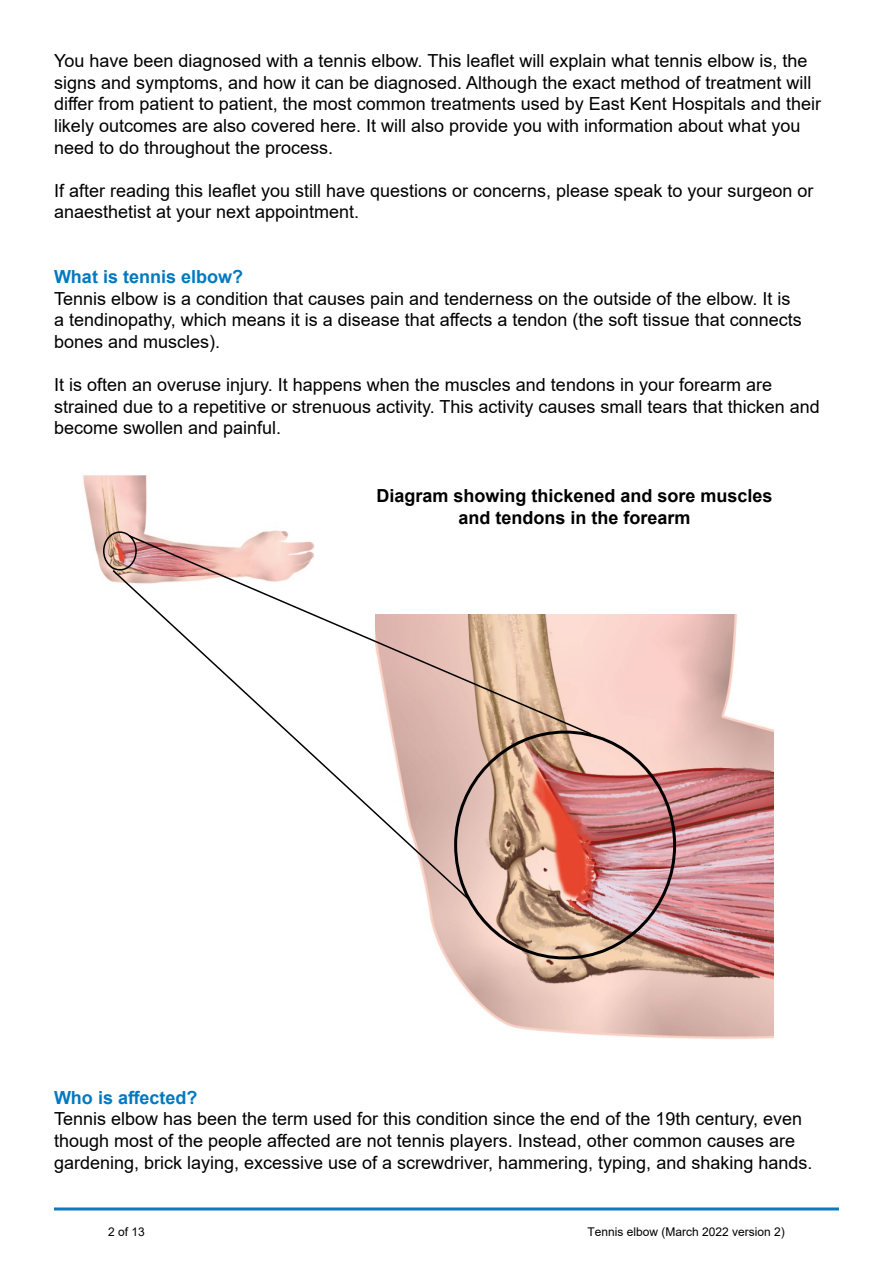
<style>
.page{position:relative;width:893px;height:1263px;background:#fff}
.page>*{position:absolute;margin:0;border:0;box-sizing:border-box;transform-origin:0 0}
.t1{font:18px/21.6px "Arial";color:#000}
.t2{font:700 18px/21.6px "Arial";color:#000;text-align:center}
.t3{font:700 18px "Arial";color:#0079c1}
.t4{font:12px "Arial";color:#000}
</style>
<div class="page">
<hr style="left:54px;top:1207px;width:785px;height:3px;background:#0b7ac0">
<img style="left:83px;top:475px;width:205px;height:107px">
<img style="left:428px;top:615px;width:345px;height:424px">
<div style="left:103px;top:531px;width:34px;height:40px;border:2px solid #000;border-radius:50%"></div>
<svg style="left:127px;top:534px;width:466px;height:202px"></svg>
<svg style="left:111px;top:568px;width:363px;height:336px"></svg>
<p class="t1" style="left:54px;top:50px;width:768px">You have been diagnosed with a tennis elbow. This leaflet will explain what tennis elbow is, the signs and symptoms, and how it can be diagnosed. Although the exact method of treatment will differ from patient to patient, the most common treatments used by East Kent Hospitals and their likely outcomes are also covered here. It will also provide you with information about what you need to do throughout the process.</p>
<p class="t1" style="left:54px;top:179px;width:761px">If after reading this leaflet you still have questions or concerns, please speak to your surgeon or anaesthetist at your next appointment.</p>
<p class="t3" style="left:54px;top:264px;width:191px">What is tennis elbow?</p>
<p class="t1" style="left:54px;top:287px;width:749px">Tennis elbow is a condition that causes pain and tenderness on the outside of the elbow. It is a tendinopathy, which means it is a disease that affects a tendon (the soft tissue that connects bones and muscles).</p>
<p class="t1" style="left:54px;top:374px;width:767px">It is often an overuse injury. It happens when the muscles and tendons in your forearm are strained due to a repetitive or strenuous activity. This activity causes small tears that thicken and become swollen and painful.</p>
<p class="t2" style="left:376px;top:485px;width:398px">Diagram showing thickened and sore muscles and tendons in the forearm</p>
<p class="t3" style="left:54px;top:1085px;width:145px">Who is affected?</p>
<p class="t1" style="left:54px;top:1108px;width:760px">Tennis elbow has been the term used for this condition since the end of the 19th century, even though most of the people affected are not tennis players. Instead, other common causes are gardening, brick laying, excessive use of a screwdriver, hammering, typing, and shaking hands.</p>
<p class="t4" style="left:108px;top:1223px;width:38px">2 of 13</p>
<p class="t4" style="left:587px;top:1223px;width:199px">Tennis elbow (March 2022 version 2)</p>
</div>
